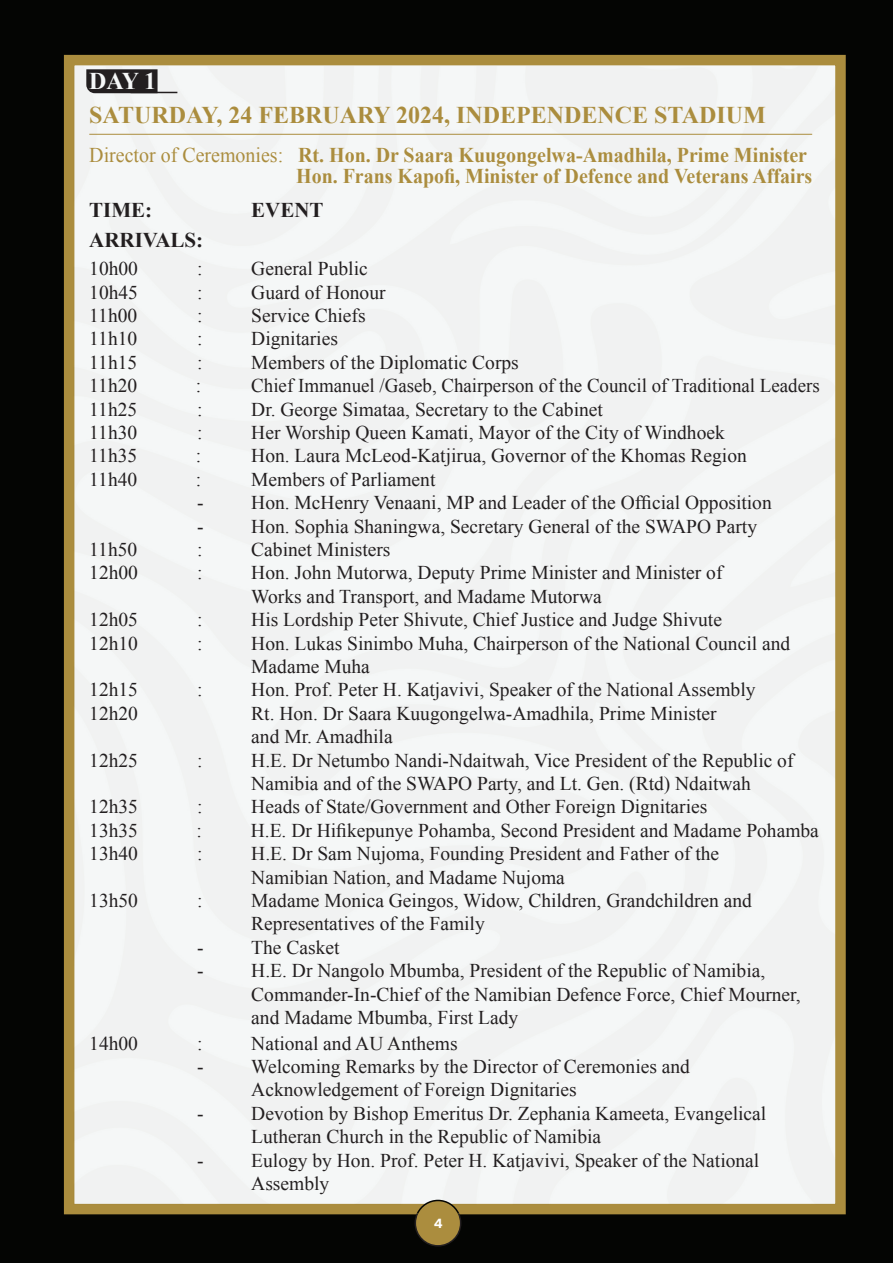
<style>
.page{position:relative;width:893px;height:1263px;background:#040503}
.page>*{position:absolute;margin:0;border:0;box-sizing:border-box;transform-origin:0 0}
.t1{font:700 24px "Times New Roman";color:#ab8d3e}
.t2{font:700 24px "Times New Roman";color:#f5f7f7}
.t3{font:700 21px "Times New Roman";color:#ab8d3e;scale:.95 1}
.t4{font:700 21px "Times New Roman";color:#231f20}
.t5{font:19.5px/23.4px "Times New Roman";color:#231f20}
.t6{font:700 13.5px "Metropolis";color:#fff}
.s1{font-weight:400}
</style>
<div class="page">
<div style="left:64px;top:55px;width:782px;height:1159px;border:10px solid #ab8d3e"></div>
<div style="left:74px;top:66px;width:761px;height:1139px;background:#f4f6f6"></div>
<svg style="left:414px;top:1199px;width:48px;height:48px"></svg>
<svg style="left:86px;top:69px;width:72px;height:24px;background:#292526"></svg>
<hr style="left:131px;top:92px;width:46px;height:1px;background:#231f20">
<hr style="left:89px;top:134px;width:723px;height:1px;background:#ab8d3e">
<p class="t2" style="left:89px;top:64px;width:68px">DAY 1</p>
<p class="t1" style="left:89px;top:98px;width:678px">SATURDAY, 24 FEBRUARY 2024, INDEPENDENCE STADIUM</p>
<p class="t3" style="left:89px;top:140px;width:757px"><span class="s1">Director of Ceremonies:</span> Rt. Hon. Dr Saara Kuugongelwa-Amadhila, Prime Minister</p>
<p class="t3" style="left:296px;top:161px;width:545px">Hon. Frans Kapofi, Minister of Defence and Veterans Affairs</p>
<p class="t4" style="left:89px;top:196px;width:64px">TIME:</p>
<p class="t4" style="left:251px;top:196px;width:74px">EVENT</p>
<p class="t4" style="left:89px;top:226px;width:115px">ARRIVALS:</p>
<p class="t5" style="left:89px;top:257px;width:50px">10h00</p>
<p class="t5" style="left:197px;top:257px;width:7px">:</p>
<p class="t5" style="left:251px;top:257px;width:118px">General Public</p>
<p class="t5" style="left:89px;top:280px;width:50px">10h45</p>
<p class="t5" style="left:197px;top:280px;width:7px">:</p>
<p class="t5" style="left:251px;top:280px;width:136px">Guard of Honour</p>
<p class="t5" style="left:89px;top:303px;width:50px">11h00</p>
<p class="t5" style="left:197px;top:303px;width:7px">:</p>
<p class="t5" style="left:251px;top:303px;width:116px">Service Chiefs</p>
<p class="t5" style="left:89px;top:327px;width:50px">11h10</p>
<p class="t5" style="left:197px;top:327px;width:7px">:</p>
<p class="t5" style="left:251px;top:327px;width:88px">Dignitaries</p>
<p class="t5" style="left:89px;top:350px;width:50px">11h15</p>
<p class="t5" style="left:197px;top:350px;width:7px">:</p>
<p class="t5" style="left:251px;top:350px;width:269px">Members of the Diplomatic Corps</p>
<p class="t5" style="left:89px;top:374px;width:50px">11h20</p>
<p class="t5" style="left:196px;top:374px;width:7px">:</p>
<p class="t5" style="left:251px;top:374px;width:570px">Chief Immanuel /Gaseb, Chairperson of the Council of Traditional Leaders</p>
<p class="t5" style="left:89px;top:397px;width:50px">11h25</p>
<p class="t5" style="left:197px;top:397px;width:7px">:</p>
<p class="t5" style="left:251px;top:397px;width:353px">Dr. George Simataa, Secretary to the Cabinet</p>
<p class="t5" style="left:89px;top:420px;width:50px">11h30</p>
<p class="t5" style="left:197px;top:420px;width:7px">:</p>
<p class="t5" style="left:251px;top:420px;width:475px">Her Worship Queen Kamati, Mayor of the City of Windhoek</p>
<p class="t5" style="left:89px;top:444px;width:50px">11h35</p>
<p class="t5" style="left:196px;top:444px;width:7px">:</p>
<p class="t5" style="left:251px;top:444px;width:497px">Hon. Laura McLeod-Katjirua, Governor of the Khomas Region</p>
<p class="t5" style="left:89px;top:467px;width:50px">11h40</p>
<p class="t5" style="left:196px;top:467px;width:7px">:</p>
<p class="t5" style="left:251px;top:467px;width:186px">Members of Parliament</p>
<p class="t5" style="left:197px;top:491px;width:8px">-</p>
<p class="t5" style="left:251px;top:491px;width:522px">Hon. McHenry Venaani, MP and Leader of the Official Opposition</p>
<p class="t5" style="left:197px;top:514px;width:8px">-</p>
<p class="t5" style="left:251px;top:514px;width:507px">Hon. Sophia Shaningwa, Secretary General of the SWAPO Party</p>
<p class="t5" style="left:89px;top:537px;width:50px">11h50</p>
<p class="t5" style="left:197px;top:537px;width:7px">:</p>
<p class="t5" style="left:251px;top:537px;width:141px">Cabinet Ministers</p>
<p class="t5" style="left:89px;top:561px;width:50px">12h00</p>
<p class="t5" style="left:197px;top:561px;width:7px">:</p>
<p class="t5" style="left:251px;top:561px;width:473px">Hon. John Mutorwa, Deputy Prime Minister and Minister of</p>
<p class="t5" style="left:251px;top:584px;width:352px">Works and Transport, and Madame Mutorwa</p>
<p class="t5" style="left:89px;top:608px;width:50px">12h05</p>
<p class="t5" style="left:197px;top:608px;width:7px">:</p>
<p class="t5" style="left:251px;top:608px;width:472px">His Lordship Peter Shivute, Chief Justice and Judge Shivute</p>
<p class="t5" style="left:89px;top:631px;width:50px">12h10</p>
<p class="t5" style="left:197px;top:631px;width:7px">:</p>
<p class="t5" style="left:251px;top:631px;width:540px">Hon. Lukas Sinimbo Muha, Chairperson of the National Council and</p>
<p class="t5" style="left:251px;top:654px;width:120px">Madame Muha</p>
<p class="t5" style="left:89px;top:678px;width:50px">12h15</p>
<p class="t5" style="left:197px;top:678px;width:7px">:</p>
<p class="t5" style="left:251px;top:678px;width:506px">Hon. Prof. Peter H. Katjavivi, Speaker of the National Assembly</p>
<p class="t5" style="left:89px;top:701px;width:50px">12h20</p>
<p class="t5" style="left:251px;top:701px;width:467px">Rt. Hon. Dr Saara Kuugongelwa-Amadhila, Prime Minister</p>
<p class="t5" style="left:251px;top:725px;width:143px">and Mr. Amadhila</p>
<p class="t5" style="left:89px;top:748px;width:50px">12h25</p>
<p class="t5" style="left:197px;top:748px;width:7px">:</p>
<p class="t5" style="left:251px;top:748px;width:544px">H.E. Dr Netumbo Nandi-Ndaitwah, Vice President of the Republic of<br>Namibia and of the SWAPO Party, and Lt. Gen. (Rtd) Ndaitwah</p>
<p class="t5" style="left:89px;top:795px;width:50px">12h35</p>
<p class="t5" style="left:197px;top:795px;width:7px">:</p>
<p class="t5" style="left:251px;top:795px;width:458px">Heads of State/Government and Other Foreign Dignitaries</p>
<p class="t5" style="left:89px;top:818px;width:50px">13h35</p>
<p class="t5" style="left:197px;top:818px;width:7px">:</p>
<p class="t5" style="left:251px;top:818px;width:570px">H.E. Dr Hifikepunye Pohamba, Second President and Madame Pohamba</p>
<p class="t5" style="left:89px;top:842px;width:50px">13h40</p>
<p class="t5" style="left:197px;top:842px;width:7px">:</p>
<p class="t5" style="left:251px;top:842px;width:469px">H.E. Dr Sam Nujoma, Founding President and Father of the</p>
<p class="t5" style="left:251px;top:865px;width:315px">Namibian Nation, and Madame Nujoma</p>
<p class="t5" style="left:89px;top:888px;width:50px">13h50</p>
<p class="t5" style="left:197px;top:888px;width:7px">:</p>
<p class="t5" style="left:251px;top:888px;width:502px">Madame Monica Geingos, Widow, Children, Grandchildren and<br>Representatives of the Family</p>
<p class="t5" style="left:197px;top:935px;width:8px">-</p>
<p class="t5" style="left:251px;top:935px;width:90px">The Casket</p>
<p class="t5" style="left:197px;top:959px;width:8px">-</p>
<p class="t5" style="left:251px;top:959px;width:551px">H.E. Dr Nangolo Mbumba, President of the Republic of Namibia,<br>Commander-In-Chief of the Namibian Defence Force, Chief Mourner, and Madame Mbumba, First Lady</p>
<p class="t5" style="left:89px;top:1031px;width:50px">14h00</p>
<p class="t5" style="left:197px;top:1031px;width:7px">:</p>
<p class="t5" style="left:251px;top:1031px;width:208px">National and AU Anthems</p>
<p class="t5" style="left:197px;top:1054px;width:8px">-</p>
<p class="t5" style="left:251px;top:1054px;width:440px">Welcoming Remarks by the Director of Ceremonies and<br>Acknowledgement of Foreign Dignitaries</p>
<p class="t5" style="left:197px;top:1101px;width:8px">-</p>
<p class="t5" style="left:251px;top:1101px;width:517px">Devotion by Bishop Emeritus Dr. Zephania Kameeta, Evangelical<br>Lutheran Church in the Republic of Namibia</p>
<p class="t5" style="left:197px;top:1148px;width:8px">-</p>
<p class="t5" style="left:251px;top:1148px;width:510px">Eulogy by Hon. Prof. Peter H. Katjavivi, Speaker of the National<br>Assembly</p>
<p class="t6" style="left:434px;top:1214px;width:11px">4</p>
</div>
